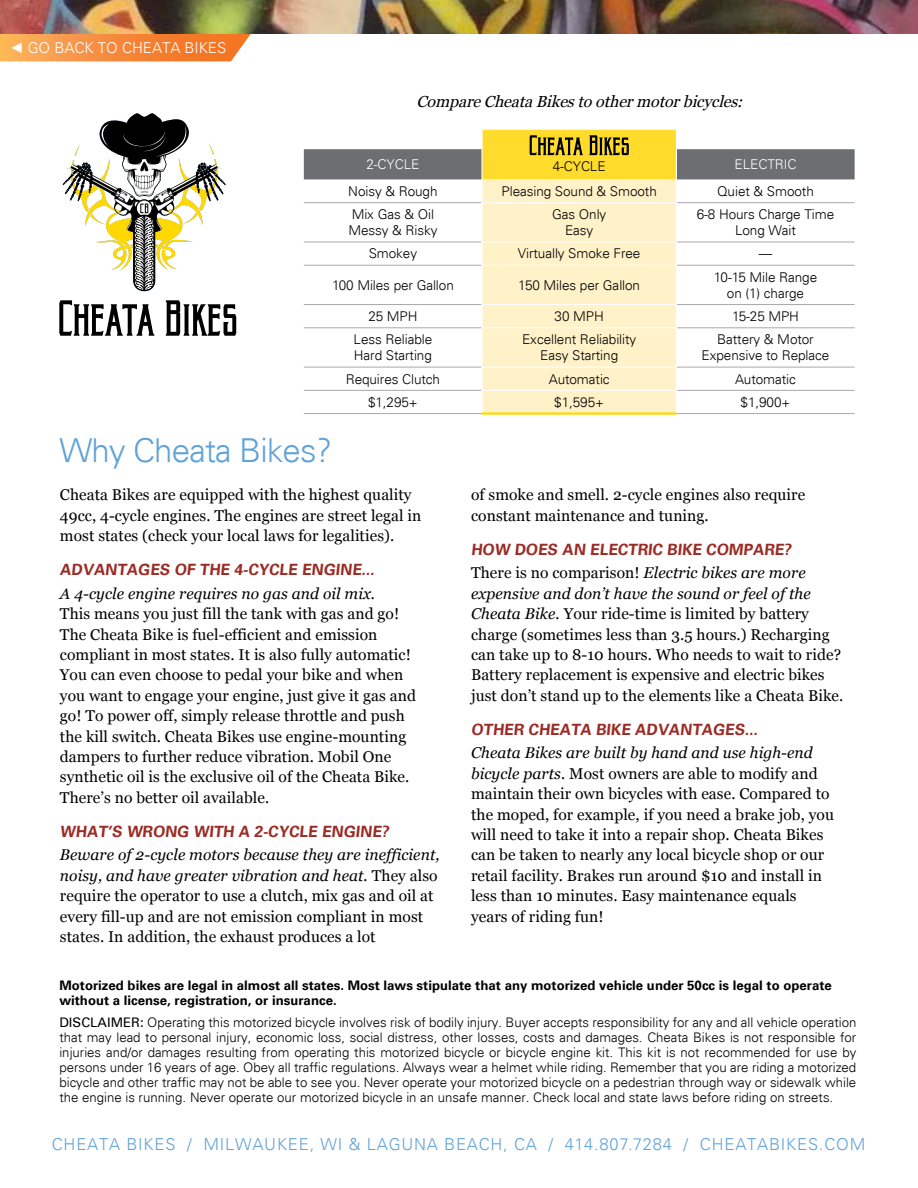
<style>
.page{position:relative;width:918px;height:1188px;background:#fff}
.page>*{position:absolute;margin:0;border:0;box-sizing:border-box;transform-origin:0 0}
.t1{font:300 33px "Univers";letter-spacing:-.025em;color:#61a2d7}
.t2{font:300 16.5px "Univers";letter-spacing:.05em;color:#61a2d7}
.t3{font:italic 15.9px "Georgia";color:#000}
.t4{font:15.6px/20.4px "Georgia";letter-spacing:.005em;color:#000}
.t5{font:700 15.6px "Univers";color:#9b2c26}
.t6{font:italic 15.6px "Georgia";letter-spacing:.005em;color:#000}
.t7{font:300 15px "Univers";color:#fff}
.t8{font:300 13.5px/16px "Univers";letter-spacing:-.005em;color:#000;text-align:center}
.t9{font:300 13.5px "Univers";letter-spacing:-.005em;color:#fff}
.t10{font:300 13.2px/15px "Univers";color:#000;text-align:justify}
.t11{font:700 13.2px/15px "Univers";color:#000}
.s1{font-style:italic}
.s2{font-weight:400}
</style>
<div class="page">
<div style="left:483px;top:203px;width:193px;height:209px;background:#fff2c8"></div>
<hr style="left:304px;top:242px;width:177px;height:1px;background:#a7a9ac">
<hr style="left:677px;top:242px;width:178px;height:1px;background:#a7a9ac">
<hr style="left:304px;top:265px;width:177px;height:1px;background:#a7a9ac">
<hr style="left:677px;top:265px;width:178px;height:1px;background:#a7a9ac">
<hr style="left:304px;top:304px;width:177px;height:1px;background:#a7a9ac">
<hr style="left:677px;top:304px;width:178px;height:1px;background:#a7a9ac">
<hr style="left:304px;top:328px;width:177px;height:1px;background:#a7a9ac">
<hr style="left:677px;top:328px;width:178px;height:1px;background:#a7a9ac">
<hr style="left:304px;top:367px;width:177px;height:1px;background:#a7a9ac">
<hr style="left:677px;top:367px;width:178px;height:1px;background:#a7a9ac">
<hr style="left:304px;top:390px;width:177px;height:1px;background:#a7a9ac">
<hr style="left:677px;top:390px;width:178px;height:1px;background:#a7a9ac">
<hr style="left:304px;top:413px;width:178px;height:1px;background:#a7a9ac">
<hr style="left:676px;top:413px;width:179px;height:1px;background:#a7a9ac">
<hr style="left:483px;top:242px;width:193px;height:1px;background:#fff">
<hr style="left:483px;top:265px;width:193px;height:1px;background:#fff">
<hr style="left:483px;top:304px;width:193px;height:1px;background:#fff">
<hr style="left:483px;top:328px;width:193px;height:1px;background:#fff">
<hr style="left:483px;top:367px;width:193px;height:1px;background:#fff">
<hr style="left:483px;top:390px;width:193px;height:1px;background:#fff">
<hr style="left:482px;top:412px;width:194px;height:3px;background:#ffd800">
<svg style="left:304px;top:130px;width:551px;height:73px"></svg>
<svg style="left:0;top:33px;width:253px;height:28px;background:#f49246"></svg>
<img style="left:0;top:0;width:918px;height:33px">
<svg style="left:63px;top:113px;width:163px;height:177px"></svg>
<div style="left:133px;top:215px;width:22px;height:76px;border:1px solid #000;border-radius:10px"></div>
<svg style="left:59px;top:300px;width:96px;height:36px"></svg>
<svg style="left:166px;top:300px;width:70px;height:36px"></svg>
<p class="t7" style="left:28px;top:39px;width:200px">GO BACK TO CHEATA BIKES</p>
<p class="t3" style="left:416px;top:90px;width:333px">CompareCheataBikestoothermotorbicycles:</p>
<p class="t9" style="left:367px;top:156px;width:54px">2-Cycle</p>
<p class="t8" style="left:553px;top:158px;width:54px">4-Cycle</p>
<p class="t9" style="left:735px;top:156px;width:63px">ELE CTRIC</p>
<p class="t8" style="left:348px;top:183px;width:91px">Noisy &amp; Rough</p>
<p class="t8" style="left:502px;top:183px;width:157px">Pleasing Sound &amp; Smooth</p>
<p class="t8" style="left:717px;top:183px;width:98px">Quiet &amp; Smooth</p>
<p class="t8" style="left:348px;top:206px;width:91px;text-align:left">Mix Gas &amp; Oil<br>Messy &amp; Risky</p>
<p class="t8" style="left:552px;top:206px;width:56px">Gas Only<br>Easy</p>
<p class="t8" style="left:697px;top:206px;width:139px">6-8 Hours Charge Time<br>Long Wait</p>
<p class="t8" style="left:369px;top:246px;width:50px">Smokey</p>
<p class="t8" style="left:518px;top:246px;width:124px">Virtually Smoke Free</p>
<p class="t8" style="left:759px;top:246px;width:15px">—</p>
<p class="t8" style="left:332px;top:277px;width:123px">100 Miles per Gallon</p>
<p class="t8" style="left:518px;top:277px;width:123px">150 Miles per Gallon</p>
<p class="t8" style="left:714px;top:269px;width:105px">10-15 Mile Range on (1) charge</p>
<p class="t8" style="left:368px;top:308px;width:51px">25 MPH</p>
<p class="t8" style="left:555px;top:308px;width:51px">30 MPH</p>
<p class="t8" style="left:732px;top:308px;width:69px">15-25 MPH</p>
<p class="t8" style="left:354px;top:332px;width:80px;text-align:left">Less Reliable<br>Hard Starting</p>
<p class="t8" style="left:522px;top:332px;width:116px">Excellent Reliability<br>Easy Starting</p>
<p class="t8" style="left:702px;top:332px;width:129px">Battery &amp; Motor<br>Expensive to Replace</p>
<p class="t8" style="left:346px;top:371px;width:96px">Requires Clutch</p>
<p class="t8" style="left:549px;top:371px;width:62px">Automatic</p>
<p class="t8" style="left:735px;top:371px;width:62px">Automatic</p>
<p class="t8" style="left:368px;top:394px;width:51px">$1,295+</p>
<p class="t8" style="left:554px;top:394px;width:51px">$1,595+</p>
<p class="t8" style="left:741px;top:394px;width:51px">$1,900+</p>
<h1 class="t1" style="left:59px;top:431px;width:274px">Why Cheata Bikes?</h1>
<p class="t4" style="left:60px;top:484px;width:363px">Cheata Bikes are equipped with the highest quality<br>49cc, 4-cycle engines. The engines are street legal in most states (check your local laws for legalities).</p>
<p class="t5" style="left:60px;top:560px;width:318px">ADVANTAGES OF THE 4-CYCLE ENGINE...</p>
<p class="t6" style="left:60px;top:582px;width:317px">A 4-cycle engine requires no gas and oil mix.</p>
<p class="t4" style="left:60px;top:603px;width:358px">This means you just fill the tank with gas and go!<br>The Cheata Bike is fuel-efficient and emission compliant in most states. It is also fully automatic!<br>You can even choose to pedal your bike and when you want to engage your engine, just give it gas and go! To power off, simply release throttle and push the kill switch. Cheata Bikes use engine-mounting dampers to further reduce vibration. Mobil One synthetic oil is the exclusive oil of the Cheata Bike.<br>There’s no better oil available.</p>
<p class="t5" style="left:60px;top:822px;width:333px">WHAT’S WRONG WITH A 2-CYCLE ENGINE?</p>
<p class="t4" style="left:60px;top:844px;width:381px"><span class="s1">Beware of 2-cycle motors because they are inefficient, noisy, and have greater vibration and heat.</span> They also require the operator to use a clutch, mix gas and oil at every fill-up and are not emission compliant in most states. In addition, the exhaust produces a lot</p>
<p class="t4" style="left:471px;top:484px;width:336px">of smoke and smell. 2-cycle engines also require constant maintenance and tuning.</p>
<p class="t5" style="left:471px;top:540px;width:324px">HOW DOES AN ELECTRIC BIKE COMPARE?</p>
<p class="t4" style="left:471px;top:562px;width:374px">There is no comparison! <span class="s1">Electric bikes are more expensive and don’t have the sound or feel of the Cheata Bike.</span> Your ride-time is limited by battery charge (sometimes less than 3.5 hours.) Recharging can take up to 8-10 hours. Who needs to wait to ride?<br>Battery replacement is expensive and electric bikes just don’t stand up to the elements like a Cheata Bike.</p>
<p class="t5" style="left:471px;top:720px;width:290px">OTHER CHEATA BIKE ADVANTAGES...</p>
<p class="t4" style="left:471px;top:742px;width:364px"><span class="s1">Cheata Bikes are built by hand and use high-end bicycle parts.</span> Most owners are able to modify and maintain their own bicycles with ease. Compared to the moped, for example, if you need a brake job, you will need to take it into a repair shop. Cheata Bikes can be taken to nearly any local bicycle shop or our retail facility. Brakes run around $10 and install in less than 10 minutes. Easy maintenance equals years of riding fun!</p>
<p class="t11" style="left:59px;top:978px;width:774px">Motorized bikes are legal in almost all states. Most laws stipulate that any motorized vehicle under 50cc is legal to operate without a license, registration, or insurance.</p>
<p class="t10" style="left:59px;top:1015px;width:798px"><span class="s2">DISCLAIMER:</span> Operating this motorized bicycle involves risk of bodily injury. Buyer accepts responsibility for any and all vehicle operation that may lead to personal injury, economic loss, social distress, other losses, costs and damages. Cheata Bikes is not responsible for injuries and/or damages resulting from operating this motorized bicycle or bicycle engine kit. This kit is not recommended for use by persons under 16 years of age. Obey all traffic regulations. Always wear a helmet while riding. Remember that you are riding a motorized bicycle and other traffic may not be able to see you. Never operate your motorized bicycle on a pedestrian through way or sidewalk while the engine is running. Never operate our motorized bicycle in an unsafe manner. Check local and state laws before riding on streets.</p>
<p class="t2" style="left:52px;top:1134px;width:815px">CHEATA BIKES / MILWAUKEE , WI &amp; LAGUNA BEACH, CA / 414.807.7284 / CHEATABIKES.COM</p>
</div>
